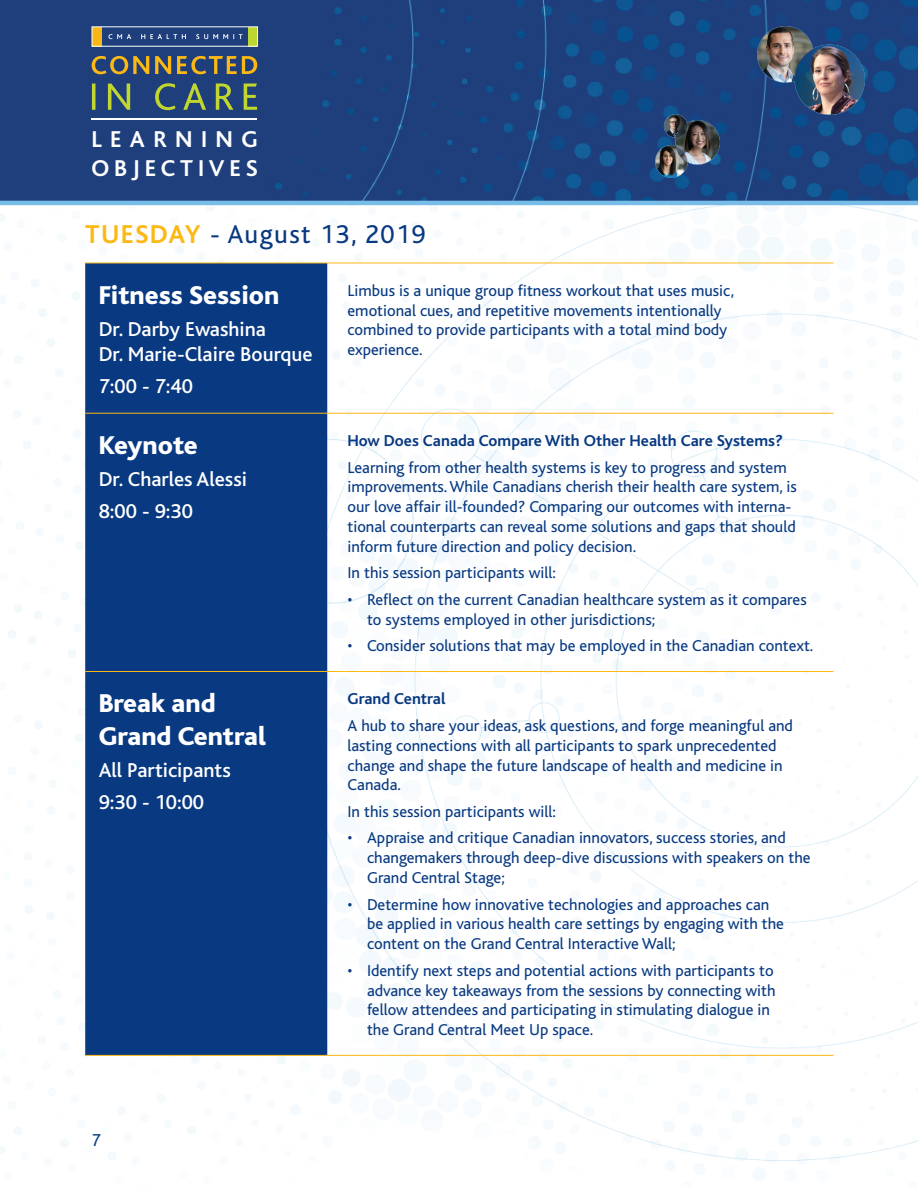
<style>
.page{position:relative;width:918px;height:1188px;background:#fff}
.page>*{position:absolute;margin:0;border:0;box-sizing:border-box;transform-origin:0 0}
.t1{font:800 27px/32.4px "Bliss";color:#fff}
.t2{font:27px "Bliss";letter-spacing:.05em;color:#083981}
.t3{font:700 24px/28.8px "Bliss";letter-spacing:.2em;color:#fff}
.t4{font:500 21px/32px "Bliss";color:#fff}
.t5{font:18px "Bliss";color:#083981}
.t6{font:16.5px/19.8px "Bliss";color:#083981}
.t7{font:700 16.5px "Bliss";color:#083981}
.s1{font-weight:700;color:#fcb814}
</style>
<div class="page">
<img style="left:0;top:205px;width:918px;height:975px">
<img style="left:0;top:0;width:918px;height:201px">
<img style="left:655px;top:115px;width:64px;height:62px">
<img style="left:757px;top:26px;width:107px;height:89px">
<hr style="left:0;top:201px;width:918px;height:4px;background:#78bde8">
<svg style="left:92px;top:56px;width:165px;height:18px;background:#736d53"></svg>
<svg style="left:92px;top:83px;width:165px;height:27px;background:#486568"></svg>
<hr style="left:92px;top:118px;width:165px;height:1px;background:#fff">
<div style="left:102px;top:27px;width:146px;height:19px;background:#1f3f7c"></div>
<svg style="left:108px;top:34px;width:135px;height:5px"></svg>
<div style="left:92px;top:27px;width:10px;height:19px;background:#f9b716"></div>
<div style="left:248px;top:27px;width:9px;height:19px;background:#bed630"></div>
<div style="left:85px;top:264px;width:242px;height:791px;background:#083981"></div>
<hr style="left:85px;top:671px;width:242px;height:1px;background:#fcb814">
<hr style="left:327px;top:671px;width:507px;height:1px;background:#fcb814">
<hr style="left:85px;top:1055px;width:242px;height:1px;background:#fcb814">
<hr style="left:327px;top:1055px;width:507px;height:1px;background:#fcb814">
<hr style="left:85px;top:263px;width:242px;height:1px;background:#fcb814">
<hr style="left:327px;top:263px;width:507px;height:1px;background:#fcb814">
<hr style="left:85px;top:413px;width:242px;height:1px;background:#fcb814">
<hr style="left:327px;top:413px;width:507px;height:1px;background:#fcb814">
<h2 class="t3" style="left:92px;top:125px;width:168px">LEARNING<br>OBJECTIVES</h2>
<h1 class="t2" style="left:85px;top:220px;width:342px"><span class="s1">TUESDAY</span> - August 13, 2019</h1>
<h1 class="t1" style="left:99px;top:279px;width:182px">Fitness Session</h1>
<p class="t4" style="left:99px;top:317px;width:216px;line-height:25.2px">Dr. Darby Ewashina<br>Dr. Marie-Claire Bourque</p>
<p class="t4" style="left:99px;top:371px;width:96px">7:00 - 7:40</p>
<p class="t6" style="left:348px;top:281px;width:388px">Limbus is a unique group fitness workout that uses music, emotional cues, and repetitive movements intentionally combined to provide participants with a total mind body experience.</p>
<h1 class="t1" style="left:99px;top:430px;width:101px">Keynote</h1>
<p class="t4" style="left:99px;top:464px;width:150px">Dr. Charles Alessi<br>8:00 - 9:30</p>
<h1 class="t1" style="left:99px;top:688px;width:169px">Break and<br>Grand Central</h1>
<p class="t4" style="left:99px;top:754px;width:134px">All Participants<br>9:30 - 10:00</p>
<p class="t5" style="left:92px;top:1131px;width:11px">7</p>
<p class="t7" style="left:348px;top:432px;width:437px">How Does Canada Compare With Other Health Care Systems?</p>
<p class="t6" style="left:348px;top:458px;width:451px">Learning from other health systems is key to progress and system improvements. While Canadians cherish their health care system, is our love affair ill-founded? Comparing our outcomes with interna&shy;tional counterparts can reveal some solutions and gaps that should inform future direction and policy decision.</p>
<p class="t6" style="left:348px;top:563px;width:210px">In this session participants will:</p>
<p class="t6" style="left:367px;top:590px;width:441px;text-indent:-20px">• Reflect on the current Canadian healthcare system as it compares to systems employed in other jurisdictions;</p>
<p class="t6" style="left:348px;top:636px;width:467px">• Consider solutions that may be employed in the Canadian context.</p>
<p class="t7" style="left:348px;top:690px;width:100px">Grand Central</p>
<p class="t6" style="left:348px;top:716px;width:447px">A hub to share your ideas, ask questions, and forge meaningful and lasting connections with all participants to spark unprecedented change and shape the future landscape of health and medicine in Canada.</p>
<p class="t6" style="left:348px;top:802px;width:210px">In this session participants will:</p>
<p class="t6" style="left:367px;top:828px;width:445px;text-indent:-20px">• Appraise and critique Canadian innovators, success stories, and changemakers through deep-dive discussions with speakers on the<br>Grand Central Stage;</p>
<p class="t6" style="left:367px;top:895px;width:419px;text-indent:-20px">• Determine how innovative technologies and approaches can be applied in various health care settings by engaging with the content on the Grand Central Interactive Wall;</p>
<p class="t6" style="left:367px;top:961px;width:410px;text-indent:-20px">• Identify next steps and potential actions with participants to advance key takeaways from the sessions by connecting with fellow attendees and participating in stimulating dialogue in the Grand Central Meet Up space.</p>
</div>
